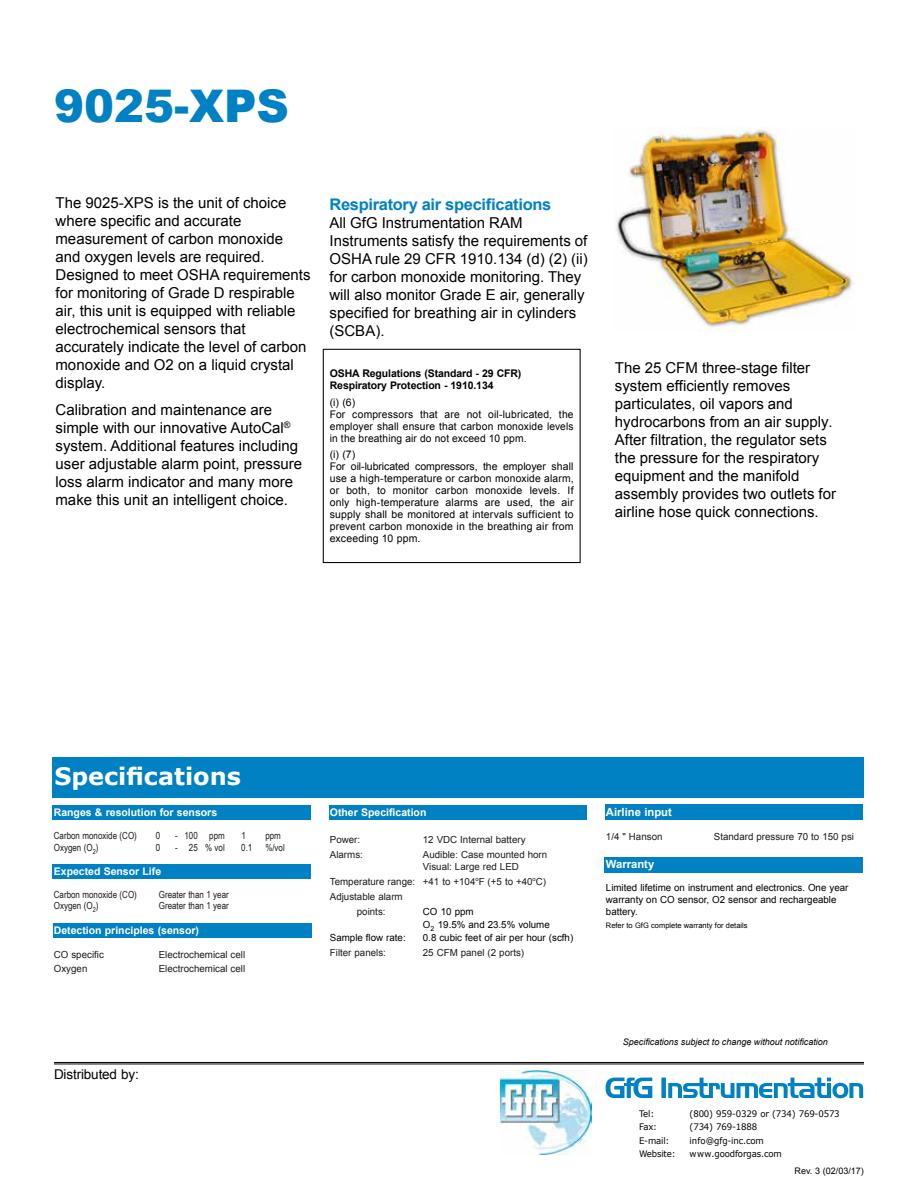
<style>
.page{position:relative;width:918px;height:1188px;background:#fff}
.page>*{position:absolute;margin:0;border:0;box-sizing:border-box;transform-origin:0 0}
.t1{font:900 45px "Arial";color:#0081c3}
.t2{font:700 24px "Verdana";color:#fff}
.t3{font:700 16.05px "Arial";letter-spacing:-.02em;color:#0081c3}
.t4{font:15px/18px "Arial";color:#000}
.t5{font:14.85px "Arial";color:#000}
.t6{font:13.5px "Arial";letter-spacing:-.01em;color:#000}
.t7{font:700 11.25px "Arial";color:#fff}
.t8{font:10.5px/12px "Arial";letter-spacing:.015em;color:#000}
.t9{font:700 10.5px "Arial";color:#fff}
.t10{font:700 10.5px/12px "Arial";letter-spacing:-.01em;color:#000}
.t11{font:9.75px/11.7px "Arial";color:#1c1c1c}
.t12{font:9.75px/11.7px "Arial";color:#000}
.t13{font:9.75px "Arial Narrow";color:#1c1c1c}
.t14{font:9px "Verdana";letter-spacing:-.015em;color:#000;scale:.95 1}
.t15{font:italic 9px "Arial";color:#000}
.t16{font:9px "Arial";color:#000}
.t17{font:7.5px "Arial";color:#000}
.s1{font-size:14.85px}
</style>
<div class="page">
<hr style="left:54px;top:1062px;width:810px;height:1px;background:#000">
<hr style="left:54px;top:1064px;width:810px;height:1px;background:#000">
<img style="left:501px;top:1070px;width:90px;height:85px">
<svg style="left:606px;top:1078px;width:257px;height:20px"></svg>
<div style="left:52px;top:758px;width:812px;height:40px;background:#0081c3"></div>
<div style="left:605px;top:804px;width:257px;height:16px;background:#0081c3"></div>
<div style="left:52px;top:864px;width:259px;height:15px;background:#0081c3"></div>
<div style="left:52px;top:805px;width:259px;height:15px;background:#0081c3"></div>
<div style="left:605px;top:858px;width:258px;height:15px;background:#0081c3"></div>
<div style="left:329px;top:805px;width:257px;height:14px;background:#0081c3"></div>
<div style="left:53px;top:923px;width:259px;height:15px;background:#0081c3"></div>
<div style="left:323px;top:349px;width:258px;height:214px;border:1px solid #000"></div>
<img style="left:616px;top:127px;width:238px;height:204px">
<h1 class="t1" style="left:54px;top:73px;width:237px">9025-XPS</h1>
<p class="t4" style="left:56px;top:194px;width:257px">The 9025-XPS is the unit of choice where specific and accurate measurement of carbon monoxide and oxygen levels are required.<br>Designed to meet OSHA requirements for monitoring of Grade D respirable air, this unit is equipped with reliable electrochemical sensors that accurately indicate the level of carbon monoxide and O2 on a liquid crystal display.</p>
<p class="t4" style="left:56px;top:401px;width:248px">Calibration and maintenance are simple with our innovative AutoCal<sup>® </sup>system. Additional features including user adjustable alarm point, pressure loss alarm indicator and many more make this unit an intelligent choice.</p>
<p class="t3" style="left:330px;top:194px;width:223px">Respiratory air specifications</p>
<p class="t4" style="left:330px;top:214px;width:260px">All GfG Instrumentation RAM Instruments satisfy the requirements of OSHA rule 29 CFR 1910.134 (d) (2) (ii) for carbon monoxide monitoring. They will also monitor Grade E air, generally specified for breathing air in cylinders (SCBA).</p>
<p class="t10" style="left:330px;top:368px;width:193px">OSHA Regulations (Standard - 29 CFR)<br>Respiratory Protection - 1910.134</p>
<p class="t8" style="left:330px;top:396px;width:245px">(i) (6)<br>For compressors that are not oil-lubricated, the employer shall ensure that carbon monoxide levels in the breathing air do not exceed 10 ppm.</p>
<p class="t8" style="left:330px;top:449px;width:245px">(i) (7)<br>For oil-lubricated compressors, the employer shall use a high-temperature or carbon monoxide alarm, or both, to monitor carbon monoxide levels. If only high-temperature alarms are used, the air supply shall be monitored at intervals sufficient to prevent carbon monoxide in the breathing air from exceeding 10 ppm.</p>
<p class="t4" style="left:615px;top:359px;width:219px">The 25 CFM three-stage filter system efficiently removes particulates, oil vapors and hydrocarbons from an air supply.<br>After filtration, the regulator sets the pressure for the respira<span class="s1">tory</span></p>
<p class="t5" style="left:615px;top:466px;width:186px">equipment and the manifold</p>
<p class="t4" style="left:615px;top:485px;width:223px"><span class="s1">assembly</span> provides two outlets for airline hose quick connections.</p>
<h2 class="t2" style="left:54px;top:759px;width:188px">Specifications</h2>
<p class="t9" style="left:54px;top:805px;width:165px">Ranges &amp; resolution for sensors</p>
<p class="t13" style="left:54px;top:829px;width:85px">Carbon monoxide (CO)</p>
<p class="t13" style="left:156px;top:829px;width:6px">0</p>
<p class="t13" style="left:175px;top:829px;width:51px">- 100 ppm</p>
<p class="t13" style="left:241px;top:829px;width:6px">1</p>
<p class="t13" style="left:265px;top:829px;width:17px">ppm</p>
<p class="t13" style="left:54px;top:840px;width:46px">Oxygen (O<sub>2</sub>)</p>
<p class="t13" style="left:156px;top:840px;width:6px">0</p>
<p class="t13" style="left:175px;top:840px;width:51px">- 25 % vol</p>
<p class="t13" style="left:241px;top:840px;width:13px">0.1</p>
<p class="t13" style="left:265px;top:840px;width:21px">%/vol</p>
<p class="t9" style="left:54px;top:865px;width:109px">Expected Sensor Life</p>
<p class="t13" style="left:54px;top:887px;width:85px">Carbon monoxide (CO)</p>
<p class="t13" style="left:159px;top:887px;width:72px">Greater than 1 year</p>
<p class="t13" style="left:54px;top:899px;width:46px">Oxygen (O<sub>2</sub>)</p>
<p class="t13" style="left:159px;top:899px;width:72px">Greater than 1 year</p>
<p class="t9" style="left:54px;top:923px;width:147px">Detection principles (sensor)</p>
<p class="t11" style="left:54px;top:949px;width:52px">CO specific</p>
<p class="t11" style="left:159px;top:949px;width:88px">Electrochemical cell</p>
<p class="t11" style="left:54px;top:962px;width:35px">Oxygen</p>
<p class="t11" style="left:159px;top:962px;width:88px">Electrochemical cell</p>
<p class="t6" style="left:54px;top:1066px;width:86px">Distributed by:</p>
<p class="t9" style="left:330px;top:805px;width:98px">Other Specification</p>
<p class="t11" style="left:330px;top:834px;width:32px">Power:</p>
<p class="t11" style="left:423px;top:834px;width:104px">12 VDC Internal battery</p>
<p class="t11" style="left:330px;top:849px;width:35px">Alarms:</p>
<p class="t11" style="left:423px;top:849px;width:126px">Audible: Case mounted horn<br>Visual: Large red LED</p>
<p class="t11" style="left:330px;top:875px;width:218px">Temperature range: +41 to +104<sup>o</sup>F (+5 to +40<sup>o</sup>C)</p>
<p class="t11" style="left:330px;top:890px;width:74px">Adjustable alarm</p>
<p class="t11" style="left:357px;top:905px;width:30px">points:</p>
<p class="t12" style="left:423px;top:904px;width:128px;line-height:13.5px">CO 10 ppm<br>O<sub>2</sub> 19.5% and 23.5% volume</p>
<p class="t12" style="left:330px;top:932px;width:77px">Sample flow rate:</p>
<p class="t12" style="left:423px;top:932px;width:152px">0.8 cubic feet of air per hour (scfh)</p>
<p class="t11" style="left:330px;top:947px;width:58px">Filter panels:</p>
<p class="t11" style="left:423px;top:947px;width:103px">25 CFM panel (2 ports)</p>
<p class="t7" style="left:606px;top:805px;width:67px">Airline input</p>
<p class="t11" style="left:606px;top:831px;width:58px">1/4 " Hanson</p>
<p class="t11" style="left:714px;top:831px;width:142px">Standard pressure 70 to 150 psi</p>
<p class="t7" style="left:606px;top:856px;width:50px">Warranty</p>
<p class="t12" style="left:606px;top:882px;width:244px">Limited lifetime on instrument and electronics. One year warranty on CO sensor, O2 sensor and rechargeable battery.</p>
<p class="t17" style="left:606px;top:920px;width:143px">Refer to GfG complete warranty for details</p>
<p class="t15" style="left:623px;top:1036px;width:207px">Specifications subject to change without notification</p>
<p class="t14" style="left:639px;top:1107px;width:18px">Tel:</p>
<p class="t14" style="left:690px;top:1107px;width:160px">(800) 959-0329 or (734) 769-0573</p>
<p class="t14" style="left:639px;top:1121px;width:21px">Fax:</p>
<p class="t14" style="left:690px;top:1121px;width:73px">(734) 769-1888</p>
<p class="t14" style="left:639px;top:1134px;width:34px">E-mail:</p>
<p class="t14" style="left:690px;top:1134px;width:80px">info@gfg-inc.com</p>
<p class="t14" style="left:639px;top:1148px;width:40px">Website:</p>
<p class="t14" style="left:690px;top:1148px;width:99px">www.goodforgas.com</p>
<p class="t16" style="left:795px;top:1165px;width:71px">Rev. 3 (02/03/17)</p>
</div>
